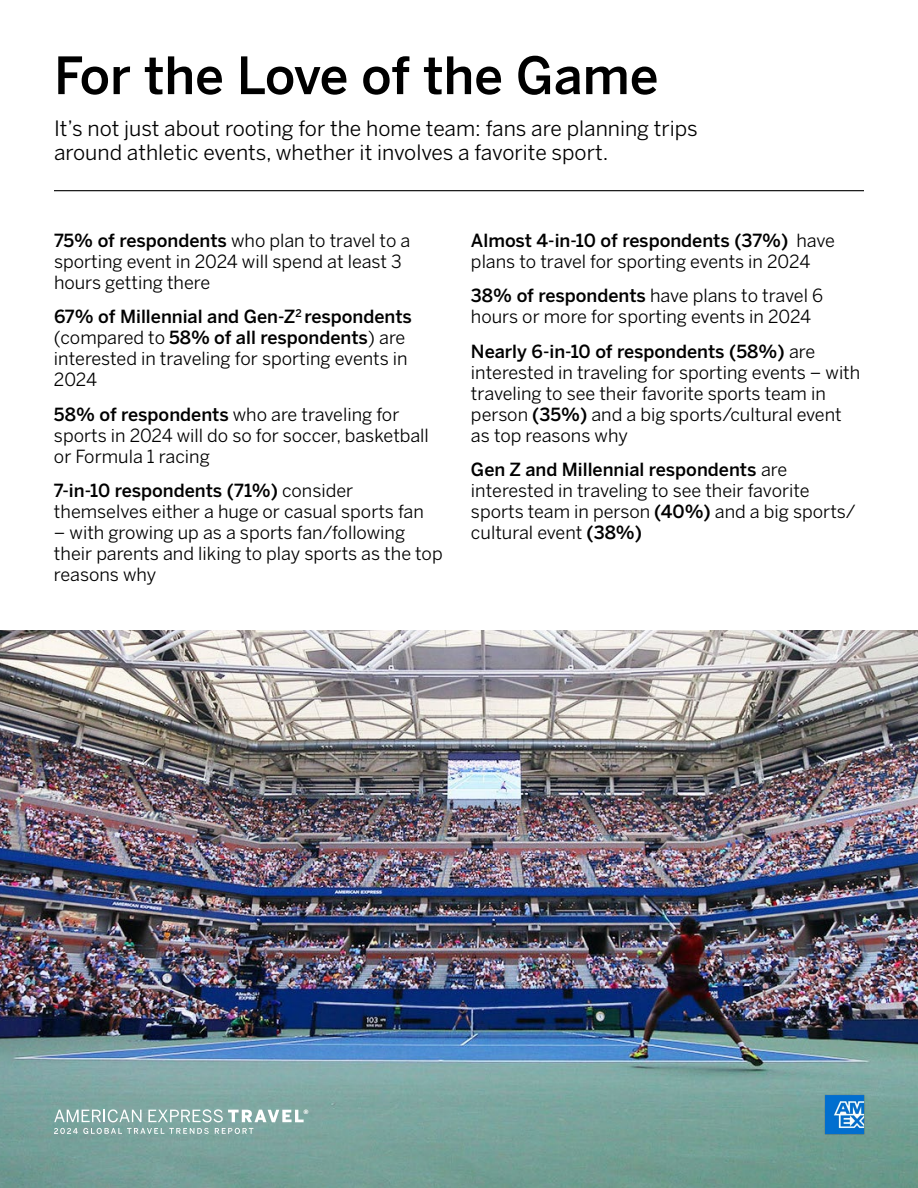
<style>
.page{position:relative;width:918px;height:1188px;background:#fff}
.page>*{position:absolute;margin:0;border:0;box-sizing:border-box;transform-origin:0 0}
.t1{font:500 51px "Benton Sans";color:#000}
.t2{font:21px/24px "Benton Sans";color:#000}
.t3{font:18px/21px "Benton Sans";color:#000}
.t4{font:900 9.9px "Benton Sans";color:#fff}
.s1{font-weight:500}
</style>
<div class="page">
<img style="left:0;top:630px;width:918px;height:558px">
<hr style="left:54px;top:190px;width:810px;height:1px;background:#000">
<svg style="left:54px;top:1128px;width:155px;height:6px"></svg>
<svg style="left:215px;top:1128px;width:38px;height:6px"></svg>
<svg style="left:54px;top:1109px;width:87px;height:13px"></svg>
<svg style="left:148px;top:1109px;width:156px;height:13px"></svg>
<img style="left:817px;top:1087px;width:55px;height:55px">
<h1 class="t1" style="left:54px;top:44px;width:606px">For the Love of the Game</h1>
<p class="t2" style="left:54px;top:116px;width:645px">It’s not just about rooting for the home team: fans are planning trips around athletic events, whether it involves a favorite sport.</p>
<p class="t3" style="left:54px;top:230px;width:358px"><span class="s1">75% of respondents</span> who plan to travel to a sporting event in 2024 will spend at least 3 hours getting there</p>
<p class="t3" style="left:54px;top:306px;width:359px"><span class="s1">67% of Millennial and Gen-Z</span><sup>2</sup> <span class="s1">respondents </span>(compared to <span class="s1">58% of all respondents</span>) are interested in traveling for sporting events in 2024</p>
<p class="t3" style="left:54px;top:404px;width:376px"><span class="s1">58% of respondents</span> who are traveling for sports in 2024 will do so for soccer, basketball or Formula 1 racing</p>
<p class="t3" style="left:54px;top:480px;width:371px"><span class="s1">7-in-10 respondents (71%)</span> consider themselves either a huge or casual sports fan</p>
<p class="t3" style="left:54px;top:522px;width:390px">– with growing up as a sports fan/following their parents and liking to play sports as the top reasons why</p>
<p class="t3" style="left:471px;top:230px;width:366px"><span class="s1">Almost 4-in-10 of respondents (37%)</span> have plans to travel for sporting events in 2024</p>
<p class="t3" style="left:471px;top:285px;width:354px"><span class="s1">38% of respondents</span> have plans to travel 6 hours or more for sporting events in 2024</p>
<p class="t3" style="left:471px;top:341px;width:391px"><span class="s1">Nearly 6-in-10 of respondents (58%)</span> are interested in traveling for sporting events – with traveling to see their favorite sports team in person <span class="s1">(35%)</span> and a big sports/cultural event as top reasons why</p>
<p class="t3" style="left:471px;top:459px;width:386px"><span class="s1">Gen Z and Millennial respondents</span> are interested in traveling to see their favorite sports team in person <span class="s1">(40%)</span> and a big sports/ cultural event <span class="s1">(38%)</span></p>
<p class="t4" style="left:303px;top:1107px;width:7px">®</p>
</div>
